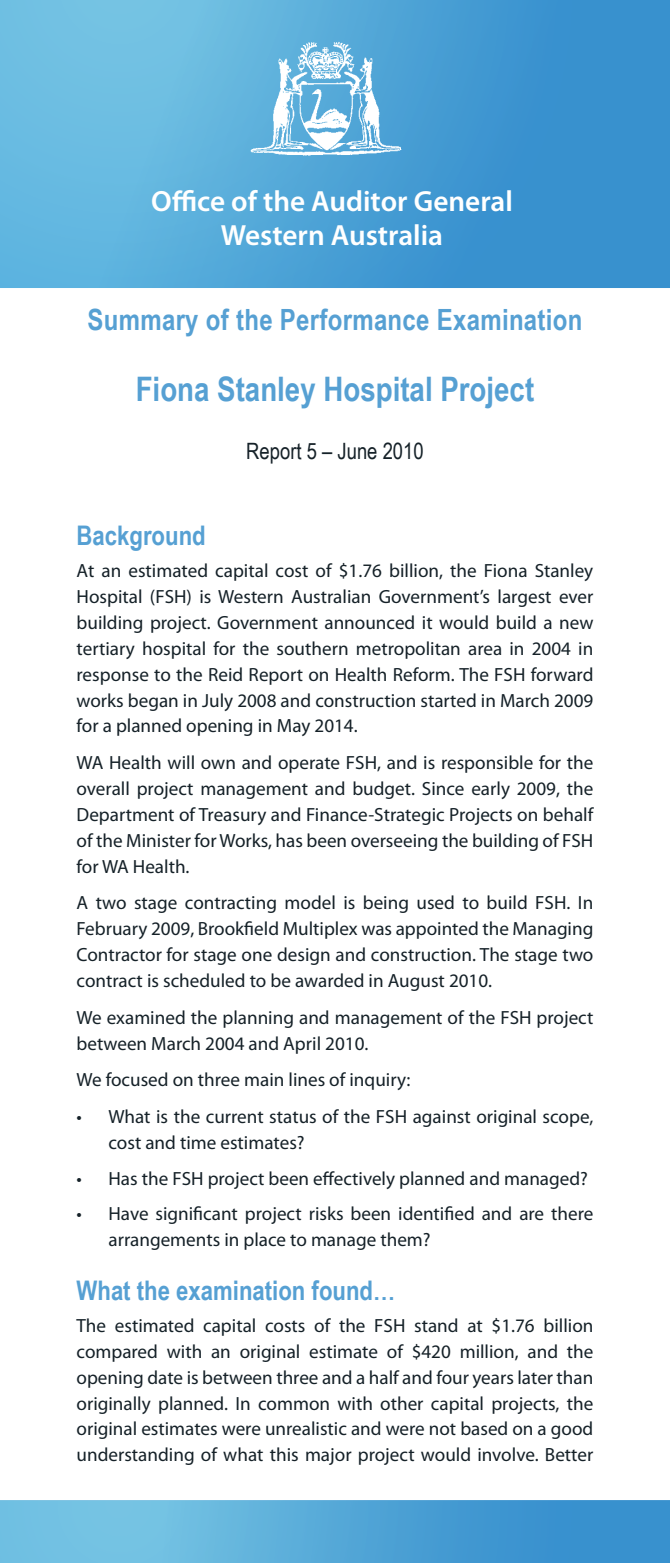
<style>
.page{position:relative;width:670px;height:1563px;background:#fff}
.page>*{position:absolute;margin:0;border:0;box-sizing:border-box;transform-origin:0 0}
.t1{font:700 33.75px "Arial Narrow";color:#56a0d3}
.t2{font:600 29.25px/33.8px "Myriad Pro";color:#fff;text-align:center}
.t3{font:700 29.25px "Arial Narrow";letter-spacing:.01em;color:#56a0d3}
.t4{font:700 27px "Arial Narrow";color:#56a0d3}
.t5{font:22.5px "Arial Narrow";color:#152128}
.t6{font:19.12px/25.9px "Myriad Pro";color:#152128;text-align:justify}
</style>
<div class="page">
<svg style="left:0;top:0;width:670px;height:288px;background:#50a5d7"></svg>
<div style="left:0;top:1500px;width:670px;height:63px;background:linear-gradient(to right,#7dcae6,#2f89ca)"></div>
<img style="left:245px;top:33px;width:168px;height:126px">
<h2 class="t2" style="left:151px;top:184px;width:363px">Office of the Auditor General<br>Western Australia</h2>
<h2 class="t3" style="left:88px;top:298px;width:496px">Summary of the Performance Examination</h2>
<h1 class="t1" style="left:136px;top:363px;width:400px">Fiona Stanley Hospital Project</h1>
<p class="t5" style="left:246px;top:435px;width:179px">Report 5 – June 2010</p>
<h3 class="t4" style="left:77px;top:515px;width:131px">Background</h3>
<p class="t6" style="left:77px;top:557px;width:518px">At an estimated capital cost of $1.76 billion, the Fiona Stanley Hospital (FSH) is Western Australian Government’s largest ever building project. Government announced it would build a new tertiary hospital for the southern metropolitan area in 2004 in response to the Reid Report on Health Reform. The FSH forward works began in July 2008 and construction started in March 2009 for a planned opening in May 2014.</p>
<p class="t6" style="left:77px;top:749px;width:518px">WA Health will own and operate FSH, and is responsible for the overall project management and budget. Since early 2009, the Department of Treasury and Finance-Strategic Projects on behalf of the Minister for Works, has been overseeing the building of FSH for WA Health.</p>
<p class="t6" style="left:77px;top:890px;width:518px">A two stage contracting model is being used to build FSH. In February 2009, Brookfield Multiplex was appointed the Managing Contractor for stage one design and construction. The stage two contract is scheduled to be awarded in August 2010.</p>
<p class="t6" style="left:77px;top:1004px;width:518px">We examined the planning and management of the FSH project between March 2004 and April 2010.</p>
<p class="t6" style="left:77px;top:1067px;width:335px">We focused on three main lines of inquiry:</p>
<p class="t6" style="left:108px;top:1103px;width:486px;text-indent:-32px">• What is the current status of the FSH against original scope, cost and time estimates?</p>
<p class="t6" style="left:77px;top:1165px;width:513px">• Has the FSH project been effectively planned and managed?</p>
<p class="t6" style="left:108px;top:1200px;width:486px;text-indent:-32px">• Have significant project risks been identified and are there arrangements in place to manage them?</p>
<h3 class="t4" style="left:77px;top:1269px;width:320px">What the examination found…</h3>
<p class="t6" style="left:77px;top:1312px;width:518px">The estimated capital costs of the FSH stand at $1.76 billion compared with an original estimate of $420 million, and the opening date is between three and a half and four years later than originally planned. In common with other capital projects, the original estimates were unrealistic and were not based on a good understanding of what this major project would involve. Better</p>
</div>
